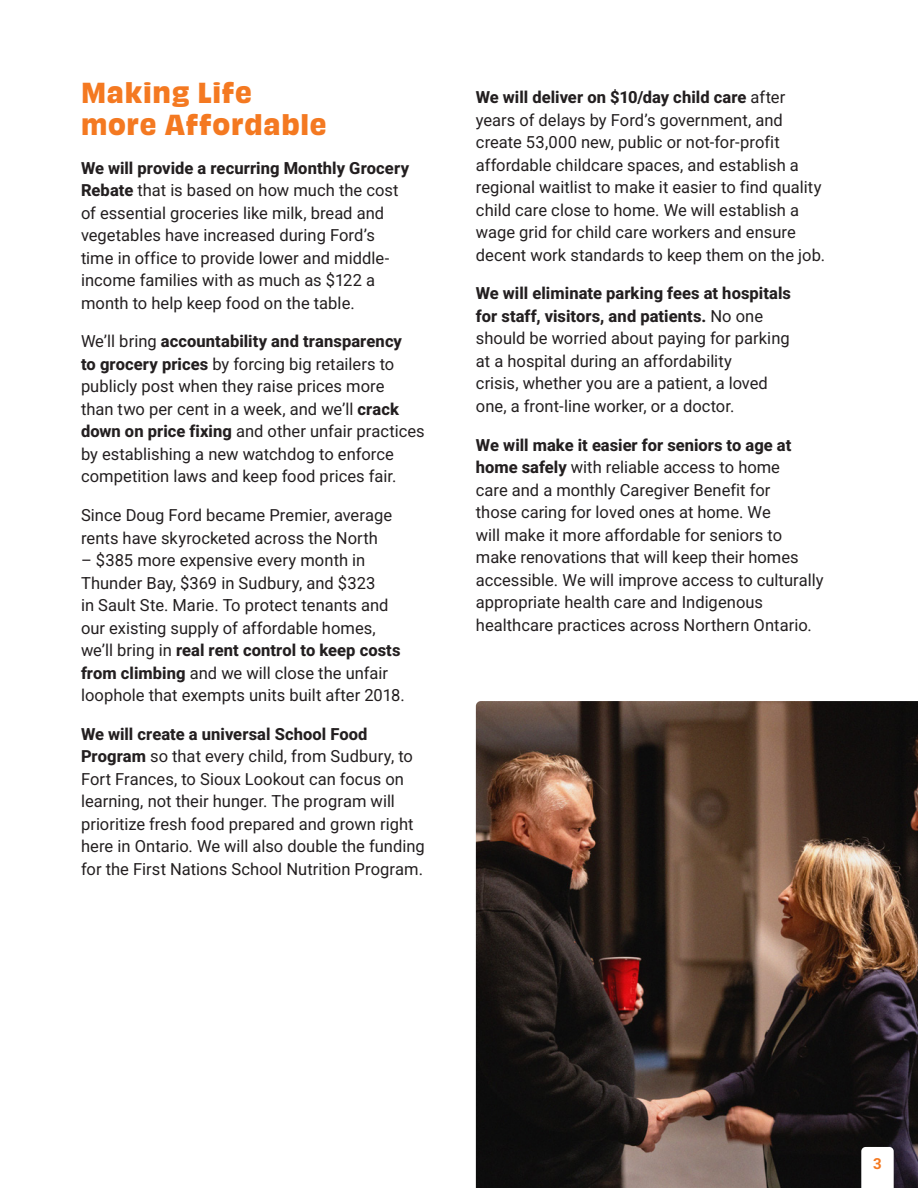
<style>
.page{position:relative;width:918px;height:1188px;background:#fff}
.page>*{position:absolute;margin:0;border:0;box-sizing:border-box;transform-origin:0 0}
.t1{font:27px/32.4px "Obviously Var Comp Th";letter-spacing:.03em;color:#f47921}
.t2{font:16.5px/22.5px "Roboto";color:#231f20}
.t3{font:700 15px "Roboto";color:#f47921}
.s1{font-weight:800}
</style>
<div class="page">
<img style="left:476px;top:701px;width:442px;height:487px">
<svg style="left:861px;top:1147px;width:33px;height:41px"></svg>
<h2 class="t1" style="left:81px;top:77px;width:247px">Making Life more Affordable</h2>
<p class="t2" style="left:81px;top:156px;width:330px"><span class="s1">We will provide a recurring Monthly Grocery Rebate</span> that is based on how much the cost of essential groceries like milk, bread and vegetables have increased during Ford s’</p>
<p class="t2" style="left:81px;top:268px;width:296px">income families with as much as $122 a</p>
<p class="t2" style="left:81px;top:246px;width:310px">time in office to provide lower and middle-</p>
<p class="t2" style="left:81px;top:291px;width:275px">month to help keep food on the table.</p>
<p class="t2" style="left:81px;top:330px;width:345px">We l l’ bring <span class="s1">accountability and transparency<br>to grocery prices</span> by forcing big retailers to publicly post when they raise prices more<br>than two per cent in a week, and we l l’ <span class="s1">crack down on price fixing</span> and other unfair practices by establishing a new watchdog to enforce competition laws and keep food prices fair.</p>
<p class="t2" style="left:81px;top:503px;width:313px">Since Doug Ford became Premier, average rents have skyrocketed across the North</p>
<p class="t2" style="left:81px;top:548px;width:325px">– $385 more expensive every month in Thunder Bay, $369 in Sudbury, and $323<br>in Sault Ste. Marie. To protect tenants and our existing supply of affordable homes,<br>we l l’ bring in <span class="s1">real rent control to keep costs from climbing</span> and we will close the unfair loophole that exempts units built after 2018.</p>
<p class="t2" style="left:81px;top:722px;width:345px"><span class="s1">We will create a universal School Food Program</span> so that every child, from Sudbury to, Fort Frances to, Sioux Lookout can focus on learning, not their hunger. The program will prioritize fresh food prepared and grown right here in Ontario. We will also double the funding for the First Nations School Nutrition Program.</p>
<p class="t2" style="left:476px;top:85px;width:351px"><span class="s1">We will deliver on $10/day child care</span> after years of delays by Ford s’ government, and create 53,000 new, public or not-for-profit affordable childcare spaces, and establish a regional waitlist to make it easier to find quality child care close to home. We will establish a wage grid for child care workers and ensure decent work standards to keep them on the job.</p>
<p class="t2" style="left:476px;top:282px;width:317px"><span class="s1">We will eliminate parking fees at hospitals for staff, visitors, and patients.</span> No one should be worried about paying for parking at a hospital during an affordability<br>crisis, whether you are a patient a, loved one a, front-line worker, or a doctor.</p>
<p class="t2" style="left:476px;top:433px;width:349px"><span class="s1">We will make it easier for seniors to age at home safely</span> with reliable access to home<br>care and a monthly Caregiver Benefit for<br>those caring for loved ones at home. We<br>will make it more affordable for seniors to make renovations that will keep their homes accessible. We will improve access to culturally appropriate health care and Indigenous healthcare practices across Northern Ontario.</p>
<p class="t3" style="left:873px;top:1153px;width:10px">3</p>
</div>
